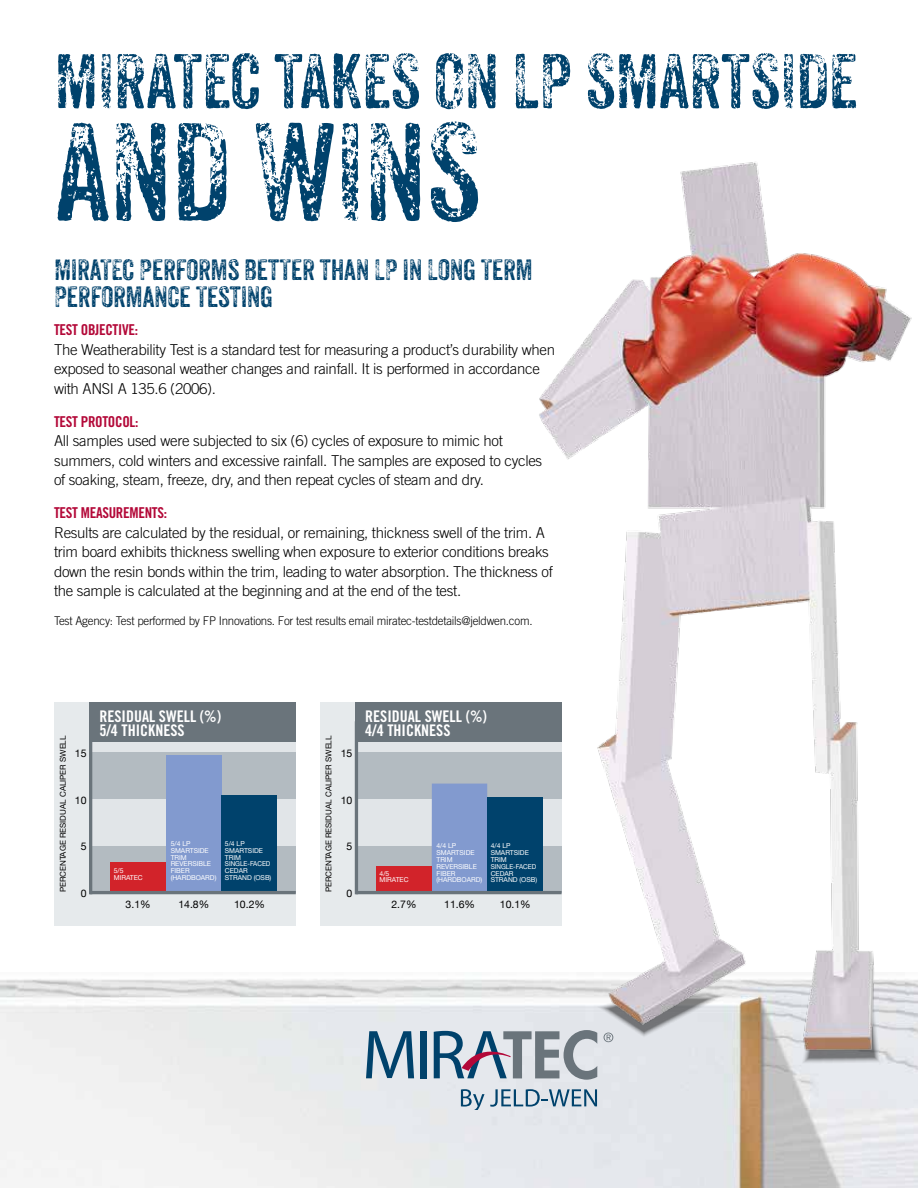
<style>
.page{position:relative;width:918px;height:1188px;background:#fff}
.page>*{position:absolute;margin:0;border:0;box-sizing:border-box;transform-origin:0 0}
.t1{font:135px "Anodyne";letter-spacing:-.02em;color:#00426c}
.t2{font:75px "Anodyne";letter-spacing:-.02em;color:#00426c}
.t3{font:28.5px/27px "Anodyne";letter-spacing:-.02em;color:#00426c}
.t4{font:16.05px/14.4px "Trade Gothic Bold Cond Twenty";color:#fff}
.t5{font:300 15px/19.5px "Trade Gothic";letter-spacing:-.02em;color:#000}
.t6{font:15px "Trade Gothic Bold Cond Twenty";letter-spacing:-.02em;color:#b30838}
.t7{font:300 12px "Trade Gothic";letter-spacing:-.02em;color:#000;scale:.96 1}
.t8{font:10.5px "Helvetica Neue";color:#000}
.t9{font:7.95px "Helvetica Neue";color:#000}
.t10{font:6.75px/6.8px "Helvetica Neue";color:#fff}
</style>
<div class="page">
<img style="left:0;top:979px;width:918px;height:209px">
<img style="left:523px;top:162px;width:395px;height:907px">
<div style="left:91px;top:724px;width:205px;height:173px;background:#e1e5e8"></div>
<div style="left:54px;top:893px;width:242px;height:33px;background:#e6eaec"></div>
<div style="left:54px;top:702px;width:36px;height:214px;background:#e6eaec"></div>
<div style="left:91px;top:752px;width:205px;height:47px;background:#b3bbc1"></div>
<div style="left:91px;top:846px;width:205px;height:47px;background:#b3bbc1"></div>
<hr style="left:89px;top:721px;width:3px;height:173px;background:#6a747b">
<div style="left:89px;top:702px;width:207px;height:40px;background:#6a747b"></div>
<div style="left:166px;top:755px;width:55px;height:139px;background:#829acf"></div>
<div style="left:221px;top:796px;width:56px;height:98px;background:#00426c"></div>
<div style="left:110px;top:863px;width:56px;height:31px;background:#d2232a"></div>
<hr style="left:90px;top:891px;width:206px;height:3px;background:#6a747b">
<div style="left:357px;top:724px;width:205px;height:173px;background:#e1e5e8"></div>
<div style="left:320px;top:893px;width:242px;height:33px;background:#e6eaec"></div>
<div style="left:320px;top:702px;width:36px;height:214px;background:#e6eaec"></div>
<div style="left:357px;top:752px;width:205px;height:47px;background:#b3bbc1"></div>
<div style="left:357px;top:846px;width:205px;height:47px;background:#b3bbc1"></div>
<hr style="left:355px;top:721px;width:3px;height:173px;background:#6a747b">
<div style="left:355px;top:702px;width:207px;height:40px;background:#6a747b"></div>
<div style="left:432px;top:784px;width:55px;height:110px;background:#829acf"></div>
<div style="left:487px;top:797px;width:55px;height:97px;background:#00426c"></div>
<div style="left:376px;top:867px;width:56px;height:27px;background:#d2232a"></div>
<hr style="left:356px;top:891px;width:206px;height:3px;background:#6a747b">
<svg style="left:366px;top:1031px;width:48px;height:47px;background:#809eb4"></svg>
<div style="left:421px;top:1031px;width:6px;height:47px;background:#00426c"></div>
<svg style="left:434px;top:993px;width:298px;height:87px;background:#c9cdd3"></svg>
<svg style="left:461px;top:1089px;width:136px;height:20px;background:#a4b9c8"></svg>
<h2 class="t2" style="left:54px;top:36px;width:806px">MIRATEC TAKES ON LP SMARTSIDE</h2>
<h1 class="t1" style="left:54px;top:91px;width:430px">AND WINS</h1>
<h3 class="t3" style="left:54px;top:256px;width:480px">MIRATEC PERFORMS BETTER THAN LP IN LONG TERM<br>PERFORMANCE TESTING</h3>
<p class="t6" style="left:54px;top:321px;width:86px">TEST OBJECTIVE:</p>
<p class="t5" style="left:54px;top:339px;width:503px">The Weatherability Test is a standard test for measuring a product’s durability when exposed to seasonal weather changes and rainfall. It is performed in accordance with ANSI A 135.6 (2006).</p>
<p class="t6" style="left:54px;top:412px;width:86px">TEST PROTOCOL:</p>
<p class="t5" style="left:54px;top:431px;width:490px">All samples used were subjected to six (6) cycles of exposure to mimic hot summers, cold winters and excessive rainfall. The samples are exposed to cycles of soaking, steam, freeze, dry, and then repeat cycles of steam and dry.</p>
<p class="t6" style="left:54px;top:504px;width:115px">TEST MEASUREMENTS:</p>
<p class="t5" style="left:54px;top:522px;width:500px">Results are calculated by the residual, or remaining, thickness swell of the trim. A trim board exhibits thickness swelling when exposure to exterior conditions breaks down the resin bonds within the trim, leading to water absorption. The thickness of the sample is calculated at the beginning and at the end of the test.</p>
<p class="t7" style="left:54px;top:613px;width:500px">Test Agency: Test performed by FP Innovations. For test results email miratec-testdetails@jeldwen.com.</p>
<p class="t9" style="left:57px;top:892px;width:158px;rotate:-90deg">PERCENTAGE RESIDUAL CALIPER SWELL</p>
<p class="t8" style="left:75px;top:745px;width:13px">15</p>
<p class="t8" style="left:75px;top:792px;width:13px">10</p>
<p class="t8" style="left:81px;top:839px;width:7px">5</p>
<p class="t8" style="left:81px;top:886px;width:7px">0</p>
<p class="t4" style="left:99px;top:709px;width:123px">RESIDUAL SWELL (%)<br>5/4 THICKNESS</p>
<p class="t10" style="left:114px;top:868px;width:30px">5/5<br>MIRATEC</p>
<p class="t10" style="left:171px;top:841px;width:47px">5/4 LP<br>SMARTSIDE<br>TRIM<br>REVERSIBLE<br>FIBER (HARDBOARD)</p>
<p class="t10" style="left:225px;top:841px;width:48px">5/4 LP<br>SMARTSIDE<br>TRIM<br>SINGLE-FACED<br>CEDAR<br>STRAND (OSB)</p>
<p class="t8" style="left:126px;top:897px;width:27px">3.1%</p>
<p class="t8" style="left:178px;top:897px;width:32px">14.8%</p>
<p class="t8" style="left:234px;top:897px;width:32px">10.2%</p>
<p class="t9" style="left:323px;top:892px;width:158px;rotate:-90deg">PERCENTAGE RESIDUAL CALIPER SWELL</p>
<p class="t8" style="left:341px;top:745px;width:13px">15</p>
<p class="t8" style="left:341px;top:792px;width:13px">10</p>
<p class="t8" style="left:347px;top:839px;width:7px">5</p>
<p class="t8" style="left:347px;top:886px;width:7px">0</p>
<p class="t4" style="left:365px;top:709px;width:123px">RESIDUAL SWELL (%)<br>4/4 THICKNESS</p>
<p class="t10" style="left:380px;top:870px;width:30px">4/5<br>MIRATEC</p>
<p class="t10" style="left:436px;top:843px;width:47px">4/4 LP<br>SMARTSIDE<br>TRIM<br>REVERSIBLE<br>FIBER (HARDBOARD)</p>
<p class="t10" style="left:491px;top:843px;width:48px">4/4 LP<br>SMARTSIDE<br>TRIM<br>SINGLE-FACED<br>CEDAR<br>STRAND (OSB)</p>
<p class="t8" style="left:391px;top:897px;width:27px">2.7%</p>
<p class="t8" style="left:444px;top:897px;width:32px">11.6%</p>
<p class="t8" style="left:500px;top:897px;width:32px">10.1%</p>
</div>
